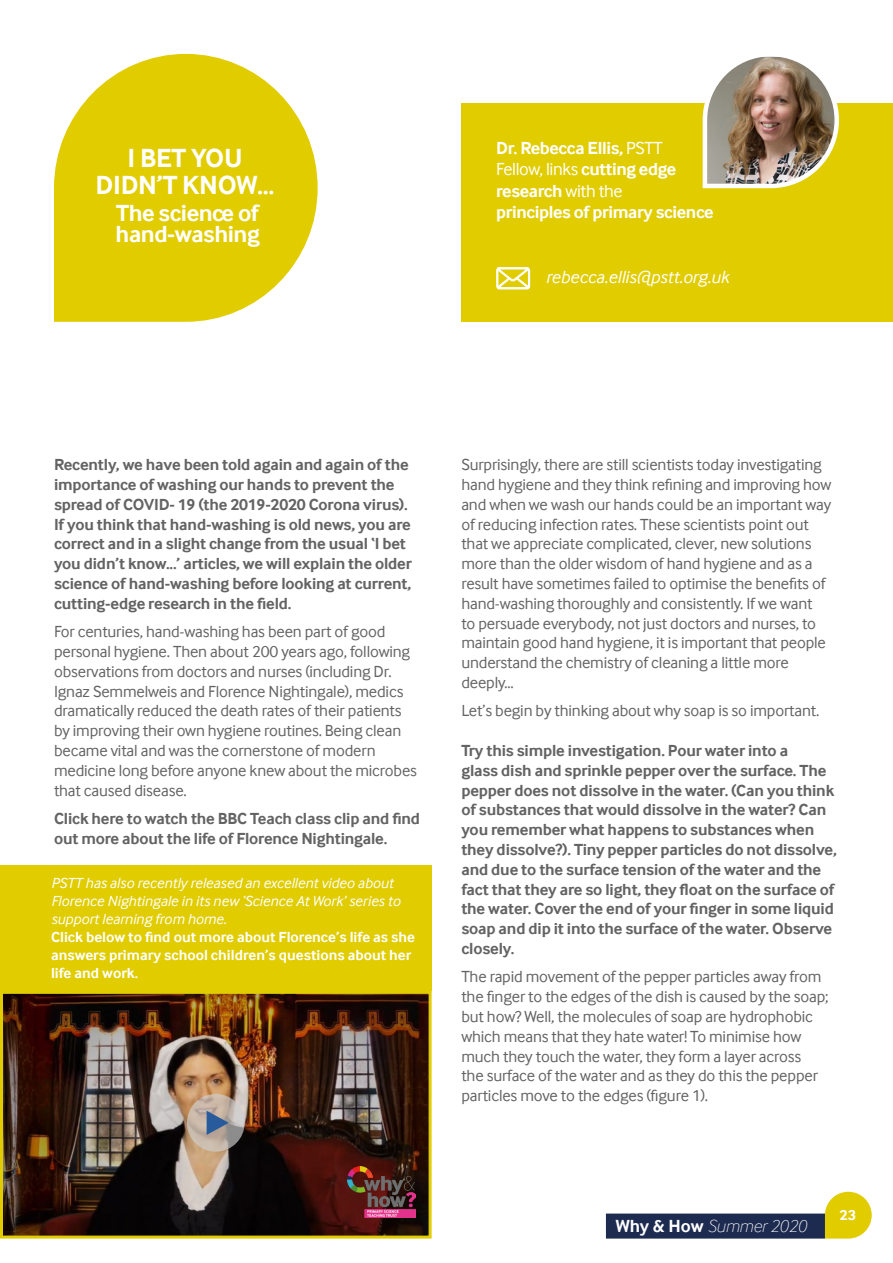
<style>
.page{position:relative;width:893px;height:1263px;background:#fff}
.page>*{position:absolute;margin:0;border:0;box-sizing:border-box;transform-origin:0 0}
.t1{font:700 27px/27px "Inter Face";letter-spacing:-.01em;color:#fff;text-align:center}
.t2{font:700 24px/21.1px "Inter Face";letter-spacing:-.02em;color:#fff}
.t3{font:700 18px/21.6px "Inter Face";letter-spacing:-.02em;color:#fff}
.t4{font:italic 18px "Inter Face";color:#fff}
.t5{font:italic 100 18px "Inter Face";color:#fff}
.t6{font:16.5px/19.8px "Inter Face";letter-spacing:-.01em;color:#646363}
.t7{font:700 16.5px/19.8px "Inter Face";letter-spacing:-.01em;color:#646363}
.t8{font:italic 15px/18px "Inter Face";color:#fff}
.t9{font:700 15px/18px "Inter Face";color:#fff}
.s1{font-weight:400}
.s2{font-weight:700;font-style:normal}
</style>
<div class="page">
<svg style="left:825px;top:1192px;width:47px;height:46px;background:#e5d428"></svg>
<div style="left:607px;top:1214px;width:217px;height:24px;background:#1e2b51"></div>
<div style="left:606px;top:1213px;width:219px;height:25px;border:2px solid #1e2b51"></div>
<svg style="left:54px;top:54px;width:264px;height:268px;fill:#e1cc00"></svg>
<div style="left:461px;top:104px;width:432px;height:218px;background:#e1cc00"></div>
<img style="left:700px;top:56px;width:141px;height:133px">
<svg style="left:496px;top:267px;width:35px;height:23px"></svg>
<img style="left:4px;top:995px;width:424px;height:239px">
<div style="left:0;top:991px;width:432px;height:247px;border:3px solid #e1cc00"></div>
<div style="left:0;top:865px;width:432px;height:126px;background:#e1cc00"></div>
<img style="left:347px;top:1166px;width:69px;height:51px">
<svg style="left:187px;top:1094px;width:58px;height:58px;background:#bdb0a5"></svg>
<svg style="left:207px;top:1111px;width:22px;height:24px"></svg>
<h1 class="t1" style="left:96px;top:144px;width:180px">I BET YOU<br>DIDN’T KNOW...</h1>
<p class="t3" style="left:496px;top:137px;width:219px">Dr. Rebecca Ellis, <span class="s1">PSTT<br>Fellow, links</span> cutting edge research <span class="s1">with the<br></span>principles of primary science</p>
<h2 class="t2" style="left:116px;top:202px;width:146px">The science of hand-washing</h2>
<p class="t4" style="left:546px;top:267px;width:185px">rebecca.ellis@pstt.org.uk</p>
<p class="t7" style="left:54px;top:455px;width:359px">Recently, we have been told again and again of the importance of washing our hands to prevent the spread of COVID- 19 (the 2019-2020 Corona virus).<br>If you think that hand-washing is old news, you are correct and in a slight change from the usual ‘I bet you didn’t know...’ articles, we will explain the older science of hand-washing before looking at current, cutting-edge research in the field.</p>
<p class="t6" style="left:54px;top:622px;width:365px">For centuries, hand-washing has been part of good personal hygiene. Then about 200 years ago, following observations from doctors and nurses (including Dr.<br>Ignaz Semmelweis and Florence Nightingale), medics dramatically reduced the death rates of their patients by improving their own hygiene routines. Being clean became vital and was the cornerstone of modern medicine long before anyone knew about the microbes that caused disease.</p>
<p class="t7" style="left:54px;top:808px;width:368px">Click here to watch the BBC Teach class clip and find out more about the life of Florence Nightingale.</p>
<p class="t8" style="left:51px;top:874px;width:351px">PSTT has also recently released an excellent video about<br>Florence Nightingale in its new ‘Science At Work’ series to support learning from home.</p>
<p class="t9" style="left:51px;top:928px;width:365px">Click below to find out more about Florence’s life as she answers primary school children’s questions about her life and work.</p>
<p class="t6" style="left:461px;top:455px;width:372px">Surprisingly, there are still scientists today investigating hand hygiene and they think refining and improving how and when we wash our hands could be an important way of reducing infection rates. These scientists point out that we appreciate complicated, clever, new solutions more than the older wisdom of hand hygiene and as a result have sometimes failed to optimise the benefits of hand-washing thoroughly and consistently. If we want<br>to persuade everybody, not just doctors and nurses, to maintain good hand hygiene, it is important that people understand the chemistry of cleaning a little more deeply…</p>
<p class="t6" style="left:461px;top:701px;width:360px">Let’s begin by thinking about why soap is so important.</p>
<p class="t7" style="left:461px;top:740px;width:377px">Try this simple investigation. Pour water into a<br>glass dish and sprinkle pepper over the surface. The pepper does not dissolve in the water. (Can you think of substances that would dissolve in the water? Can you remember what happens to substances when they dissolve?). Tiny pepper particles do not dissolve, and due to the surface tension of the water and the fact that they are so light, they float on the surface of the water. Cover the end of your finger in some liquid soap and dip it into the surface of the water. Observe closely.</p>
<p class="t6" style="left:461px;top:967px;width:369px">The rapid movement of the pepper particles away from the finger to the edges of the dish is caused by the soap; but how? Well, the molecules of soap are hydrophobic which means that they hate water! To minimise how much they touch the water, they form a layer across<br>the surface of the water and as they do this the pepper particles move to the edges (figure 1).</p>
<p class="t5" style="left:616px;top:1216px;width:192px"><span class="s2">Why &amp; How</span> Summer 2020</p>
<p class="t9" style="left:839px;top:1206px;width:18px">23</p>
</div>
